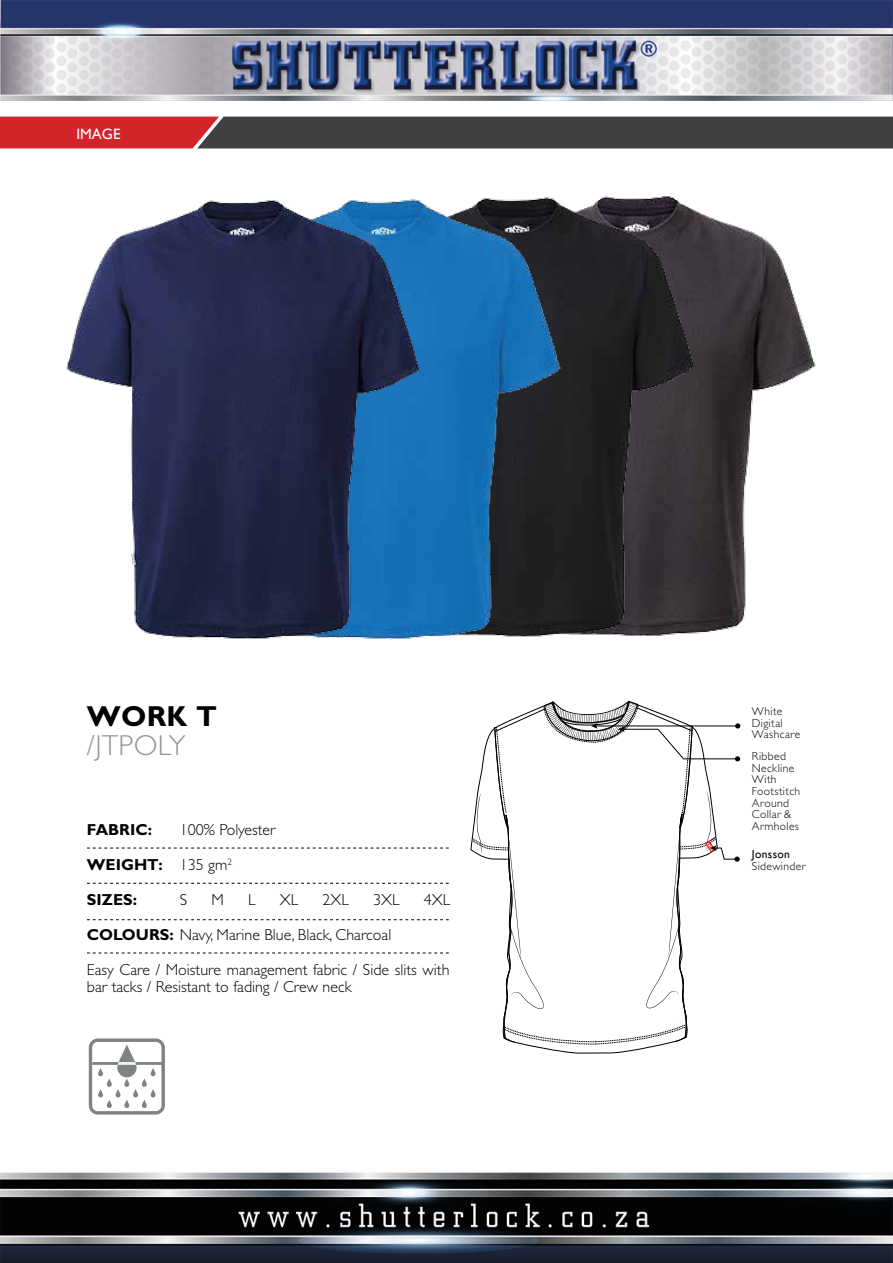
<style>
.page{position:relative;width:893px;height:1263px;background:#fff}
.page>*{position:absolute;margin:0;border:0;box-sizing:border-box;transform-origin:0 0}
.t1{font:300 28.95px "Gill Sans";letter-spacing:.01em;color:#939598}
.t2{font:700 28.95px "Gill Sans";color:#000101}
.t3{font:300 15.9px/34.8px "Gill Sans";color:#000101}
.t4{font:700 15.9px "Gill Sans";color:#000101}
.t5{font:15px "Gill Sans";color:#fff}
.t6{font:300 11.55px/11.6px "Gill Sans";letter-spacing:.03em;color:#000101}
.t7{font:11.55px "Gill Sans";letter-spacing:.025em;color:#000101}
.s1{font-weight:700}
</style>
<div class="page">
<img style="left:0;top:0;width:893px;height:1263px">
<svg style="left:0;top:117px;width:893px;height:31px;background:#633a3d"></svg>
<svg style="left:89px;top:1038px;width:76px;height:76px"></svg>
<svg style="left:87px;top:848px;width:362px;height:1px"></svg>
<svg style="left:87px;top:883px;width:362px;height:1px"></svg>
<svg style="left:87px;top:953px;width:362px;height:1px"></svg>
<svg style="left:87px;top:919px;width:362px;height:1px"></svg>
<svg style="left:472px;top:700px;width:268px;height:356px"></svg>
<img style="left:449px;top:186px;width:376px;height:460px">
<img style="left:330px;top:187px;width:375px;height:460px">
<img style="left:430px;top:190px;width:146px;height:459px">
<img style="left:57px;top:190px;width:373px;height:459px">
<p class="t5" style="left:76px;top:125px;width:46px">IMAGE</p>
<h1 class="t2" style="left:87px;top:699px;width:131px">WORK T</h1>
<h1 class="t1" style="left:87px;top:729px;width:100px">/JTPOLY</h1>
<p class="t3" style="left:87px;top:813px;width:190px;text-indent:93px">100% Polyester<br><span class="s1">WEIGHT:</span> 135 gm<sup>2<br></sup><span class="s1">SIZES:</span></p>
<p class="t4" style="left:87px;top:821px;width:67px">FABRIC:</p>
<p class="t3" style="left:180px;top:882px;width:9px">S</p>
<p class="t3" style="left:212px;top:882px;width:14px">M</p>
<p class="t3" style="left:248px;top:882px;width:9px">L</p>
<p class="t3" style="left:280px;top:882px;width:20px">XL</p>
<p class="t3" style="left:323px;top:882px;width:28px">2XL</p>
<p class="t3" style="left:373px;top:882px;width:28px">3XL</p>
<p class="t3" style="left:424px;top:882px;width:28px">4XL</p>
<p class="t3" style="left:87px;top:917px;width:364px"><span class="s1">COLOURS:</span> Navy, Marine Blue, Black, Charcoal<br>Easy Care / Moisture management fabric / Side slits with</p>
<p class="t3" style="left:87px;top:969px;width:266px">bar tacks / Resistant to fading / Crew neck</p>
<p class="t6" style="left:752px;top:706px;width:50px">White<br>Digital<br>Washcare</p>
<p class="t6" style="left:752px;top:750px;width:50px">Ribbed<br>Neckline<br>With<br>Footstitch<br>Around<br>Collar &amp;<br>Armholes</p>
<p class="t7" style="left:752px;top:847px;width:39px">Jonsson</p>
<p class="t6" style="left:752px;top:860px;width:55px">Sidewinder</p>
</div>
